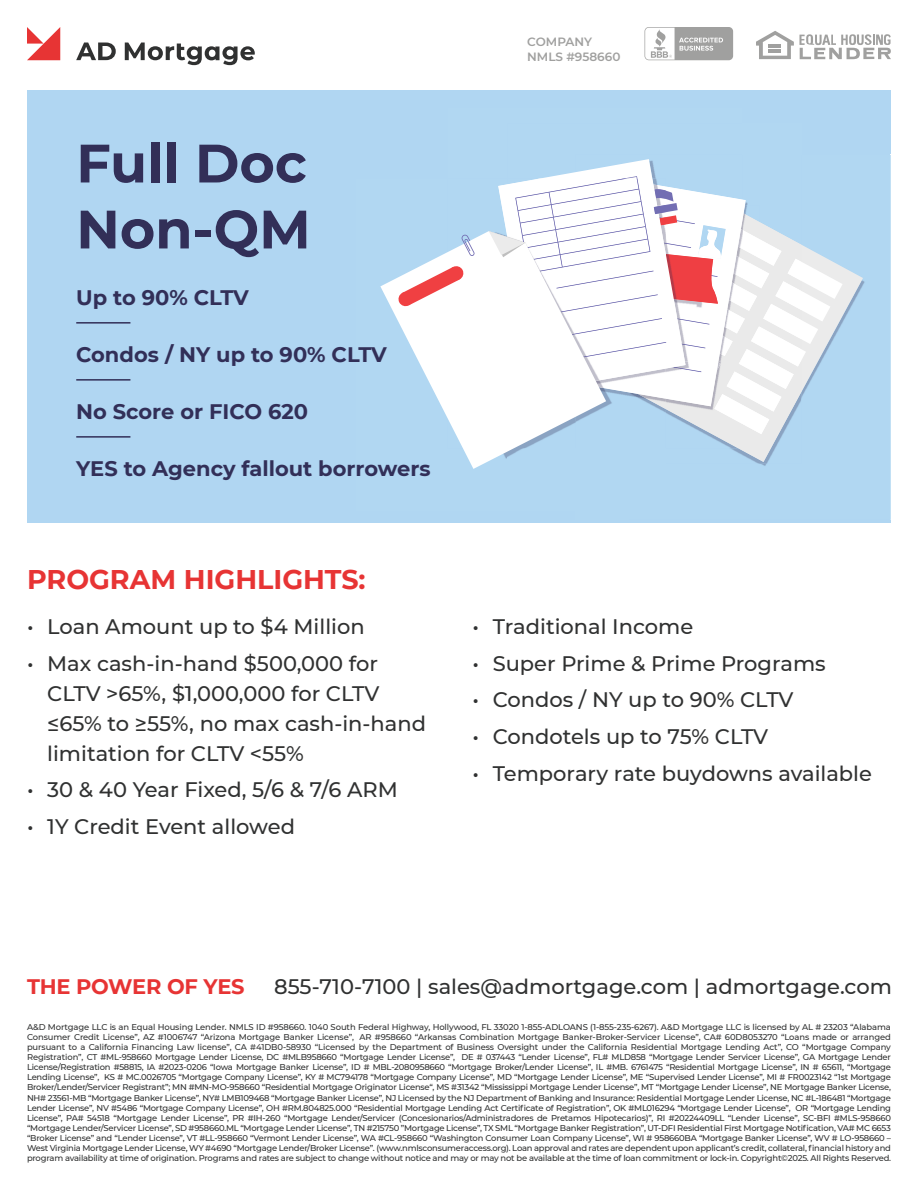
<style>
.page{position:relative;width:918px;height:1188px;background:#fff}
.page>*{position:absolute;margin:0;border:0;box-sizing:border-box;transform-origin:0 0}
.t1{font:700 54px/66px "Montserrat";color:#322f58}
.t2{font:700 27px "Montserrat";color:#e73434}
.t3{font:500 21px/30px "Montserrat";color:#303131}
.t4{font:700 21px "Montserrat";color:#322f58}
.t5{font:700 21px "Montserrat";letter-spacing:-.01em;color:#e73434}
.t6{font:600 12px/14.4px "Montserrat";color:#a0a09f}
.t7{font:500 8.4px/10.1px "Montserrat";letter-spacing:-.025em;color:#303131;text-align:justify}
</style>
<div class="page">
<svg style="left:645px;top:27px;width:88px;height:33px"></svg>
<svg style="left:27px;top:27px;width:33px;height:33px"></svg>
<svg style="left:76px;top:43px;width:179px;height:22px"></svg>
<svg style="left:756px;top:31px;width:135px;height:28px"></svg>
<div style="left:27px;top:91px;width:864px;height:432px;background:#b0d6f2"></div>
<img style="left:863px;top:155px;width:28px;height:365px">
<svg style="left:843px;top:267px;width:20px;height:54px"></svg>
<img style="left:738px;top:434px;width:45px;height:28px">
<img style="left:705px;top:434px;width:38px;height:14px">
<svg style="left:566px;top:159px;width:89px;height:15px"></svg>
<svg style="left:380px;top:231px;width:173px;height:238px"></svg>
<svg style="left:489px;top:174px;width:354px;height:260px"></svg>
<svg style="left:462px;top:235px;width:13px;height:21px"></svg>
<svg style="left:398px;top:265px;width:66px;height:42px;background:#f5babc"></svg>
<hr style="left:76px;top:322px;width:54px;height:2px;background:#322f58">
<hr style="left:76px;top:379px;width:54px;height:2px;background:#322f58">
<hr style="left:76px;top:436px;width:54px;height:2px;background:#322f58">
<h1 class="t1" style="left:76px;top:128px;width:236px">Full Doc<br>Non-QM</h1>
<h3 class="t4" style="left:76px;top:283px;width:174px">Up to 90% CLTV</h3>
<h3 class="t4" style="left:76px;top:340px;width:312px">Condos / NY up to 90% CLTV</h3>
<h3 class="t4" style="left:76px;top:397px;width:233px">No Score or FICO 620</h3>
<h3 class="t4" style="left:76px;top:454px;width:356px">YES to Agency fallout borrowers</h3>
<h2 class="t2" style="left:27px;top:560px;width:340px">PROGRAM HIGHLIGHTS:</h2>
<h3 class="t3" style="left:27px;top:611px;width:339px">• Loan Amount up to $4 Million</h3>
<h3 class="t3" style="left:47px;top:647px;width:380px;text-indent:-20px">• Max cash-in-hand $500,000 for<br>CLTV &gt;65%, $1,000,000 for CLTV ≤65% to ≥55%, no max cash-in-hand limitation for CLTV &lt;55%</h3>
<h3 class="t3" style="left:27px;top:774px;width:372px">• 30 &amp; 40 Year Fixed, 5/6 &amp; 7/6 ARM</h3>
<h3 class="t3" style="left:27px;top:811px;width:269px">• 1Y Credit Event allowed</h3>
<h3 class="t6" style="left:527px;top:34px;width:95px">COMPANY<br>NMLS #958660</h3>
<h3 class="t3" style="left:472px;top:611px;width:222px">• Traditional Income</h3>
<h3 class="t3" style="left:472px;top:647px;width:355px">• Super Prime &amp; Prime Programs</h3>
<h3 class="t3" style="left:472px;top:684px;width:323px">• Condos / NY up to 90% CLTV</h3>
<h3 class="t3" style="left:472px;top:721px;width:297px">• Condotels up to 75% CLTV</h3>
<h3 class="t3" style="left:472px;top:758px;width:401px">• Temporary rate buydowns available</h3>
<h3 class="t5" style="left:27px;top:971px;width:219px">THE POWER OF YES</h3>
<h3 class="t3" style="left:274px;top:971px;width:619px">855-710-7100 | sales@admortgage.com | admortgage.com</h3>
<p class="t7" style="left:27px;top:1022px;width:866px">A&amp;D Mortgage LLC is an Equal Housing Lender. NMLS ID #958660. 1040 South Federal Highway, Hollywood, FL 33020 1-855-ADLOANS (1-855-235-6267). A&amp;D Mortgage LLC is licensed by AL # 23203 “Alabama Consumer Credit License”, AZ #1006747 “Arizona Mortgage Banker License”, AR #958660 “Arkansas Combination Mortgage Banker-Broker-Servicer License”, CA# 60D8053270 “Loans made or arranged pursuant to a California Financing Law license”, CA #41DB0-58930 “Licensed by the Department of Business Oversight under the California Residential Mortgage Lending Act”, CO “Mortgage Company Registration”, CT #ML-958660 Mortgage Lender License, DC #MLB958660 “Mortgage Lender License”, DE # 037443 “Lender License”, FL# MLD858 “Mortgage Lender Servicer License”, GA Mortgage Lender License/Registration #58815, IA #2023-0206 “Iowa Mortgage Banker License”, ID # MBL-2080958660 “Mortgage Broker/Lender License”, IL #MB. 6761475 “Residential Mortgage License”, IN # 65611, “Mortgage Lending License”, KS # MC.0026705 “Mortgage Company License”, KY # MC794178 “Mortgage Company License”, MD “Mortgage Lender License”, ME “Supervised Lender License”, MI # FR0023142 “1st Mortgage Broker/Lender/Servicer Registrant”; MN #MN-MO-958660 “Residential Mortgage Originator License“, MS #31342 “Mississippi Mortgage Lender License”, MT “Mortgage Lender License”, NE Mortgage Banker License, NH# 23561-MB “Mortgage Banker License”, NY# LMB109468 “Mortgage Banker License”, NJ Licensed by the NJ Department of Banking and Insurance: Residential Mortgage Lender License, NC #L-186481 “Mortgage Lender License”, NV #5486 “Mortgage Company License”, OH #RM.804825.000 “Residential Mortgage Lending Act Certificate of Registration”, OK #ML016294 “Mortgage Lender License”, OR “Mortgage Lending License”, PA# 54518 “Mortgage Lender License”, PR #IH-260 “Mortgage Lender/Servicer (Concesionarios/Administradores de Pretamos Hipotecarios)”, RI #20224409LL “Lender License”, SC-BFI #MLS-958660 “Mortgage Lender/Servicer License”, SD #958660.ML “Mortgage Lender License”, TN #215750 ”Mortgage License”, TX SML “Mortgage Banker Registration”, UT-DFI Residential First Mortgage Notification, VA# MC 6653 “Broker License” and “Lender License”, VT #LL-958660 “Vermont Lender License”, WA #CL-958660 “Washington Consumer Loan Company License”, WI # 958660BA “Mortgage Banker License”, WV # LO-958660 – West Virginia Mortgage Lender License, WY #4690 “Mortgage Lender/Broker License”. (www.nmlsconsumeraccess.org). Loan approval and rates are dependent upon applicant’s credit, collateral, financial history and program availability at time of origination. Programs and rates are subject to change without notice and may or may not be available at the time of loan commitment or lock-in. Copyright©2025. All Rights Reserved.</p>
</div>
